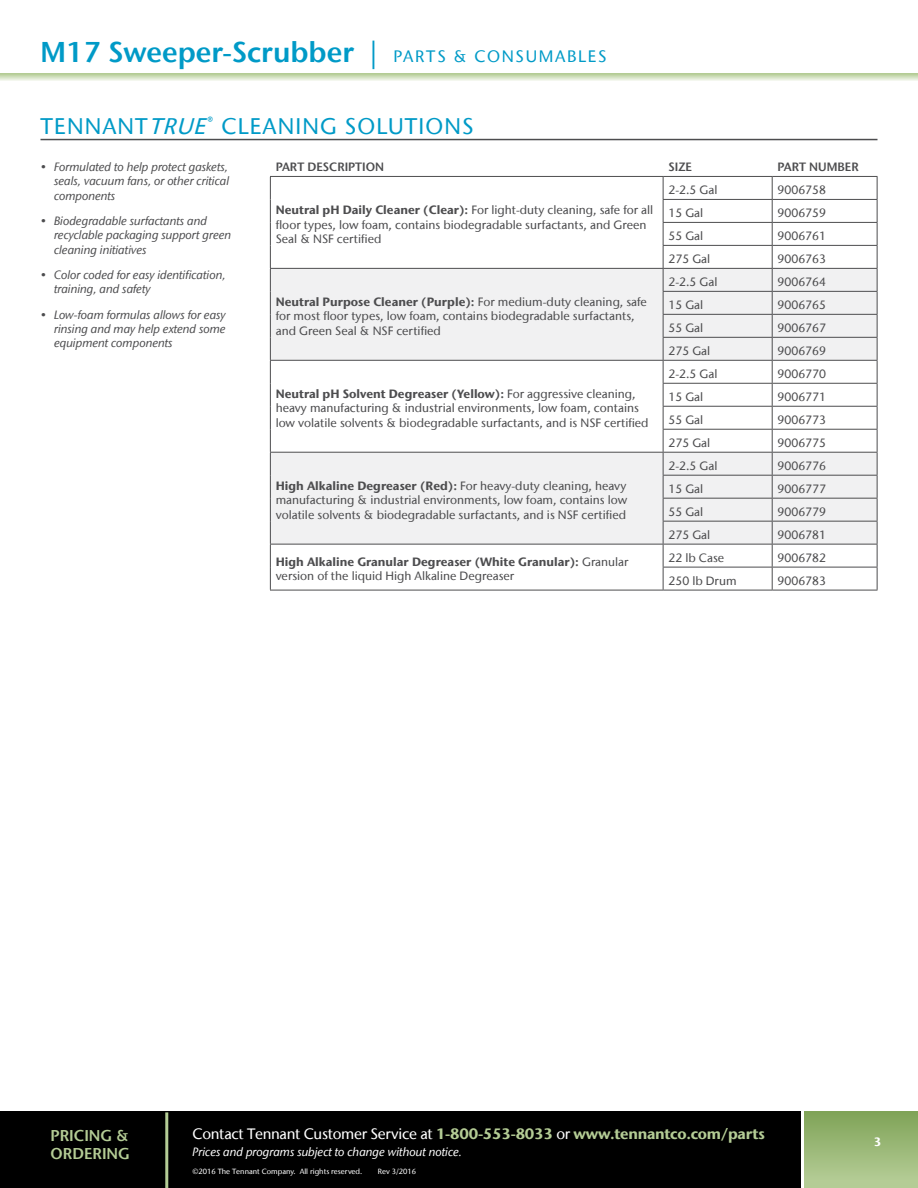
<style>
.page{position:relative;width:918px;height:1188px;background:#fff}
.page>*{position:absolute;margin:0;border:0;box-sizing:border-box;transform-origin:0 0}
.t1{font:600 28.5px "Stone Sans IIITC Com";color:#009ac7}
.t2{font:500 22.5px "Stone Sans IIITC Com";letter-spacing:.05em;color:#009ac7}
.t3{font:600 15.6px/18px "Stone Sans IIITC Com";color:#b4cc95}
.t4{font:700 15px "Stone Sans IIITC Com";letter-spacing:-.02em;color:#b4cc95}
.t5{font:500 12px/14.4px "Stone Sans IIITC Com";color:#4d4d4f}
.t6{font:italic 500 12px/14.4px "Stone Sans IIITC Com";color:#4d4d4f;text-align:justify}
.t7{font:italic 500 12px "Stone Sans IIITC Com";color:#fff}
.t8{font:600 12px "Stone Sans IIITC Com";color:#4d4d4f}
.t9{font:700 12px "Stone Sans IIITC Com";color:#fff}
.t10{font:500 7.5px "Stone Sans IIITC Com";color:#fff}
.s1{font-weight:500}
.s2{font-weight:500;font-size:16.5px}
.s3{font-style:italic}
.s4{font-weight:700}
.s5{font-weight:500;color:#fff}
</style>
<div class="page">
<svg style="left:0;top:73px;width:918px;height:8px;background:#d2e0bf"></svg>
<div style="left:0;top:1111px;width:803px;height:77px;background:#000"></div>
<div style="left:803px;top:1111px;width:115px;height:77px;background:#b4cc95"></div>
<div style="left:803px;top:1111px;width:115px;height:68px;background:linear-gradient(to bottom,#7fa356,#b2ca93)"></div>
<hr style="left:165px;top:1112px;width:3px;height:76px;background:#b4cc95">
<hr style="left:801px;top:1103px;width:3px;height:85px;background:#fff">
<svg style="left:271px;top:269px;width:606px;height:275px;fill:#f1f1f2"></svg>
<hr style="left:270px;top:176px;width:393px;height:1px;background:#4d4d4f">
<hr style="left:663px;top:176px;width:109px;height:1px;background:#4d4d4f">
<hr style="left:772px;top:176px;width:105px;height:1px;background:#4d4d4f">
<hr style="left:663px;top:199px;width:109px;height:1px;background:#4d4d4f">
<hr style="left:772px;top:199px;width:105px;height:1px;background:#4d4d4f">
<hr style="left:663px;top:222px;width:109px;height:1px;background:#4d4d4f">
<hr style="left:772px;top:222px;width:105px;height:1px;background:#4d4d4f">
<hr style="left:663px;top:245px;width:109px;height:1px;background:#4d4d4f">
<hr style="left:772px;top:245px;width:105px;height:1px;background:#4d4d4f">
<hr style="left:270px;top:268px;width:393px;height:1px;background:#4d4d4f">
<hr style="left:663px;top:268px;width:109px;height:1px;background:#4d4d4f">
<hr style="left:772px;top:268px;width:105px;height:1px;background:#4d4d4f">
<hr style="left:663px;top:291px;width:109px;height:1px;background:#4d4d4f">
<hr style="left:772px;top:291px;width:105px;height:1px;background:#4d4d4f">
<hr style="left:663px;top:314px;width:109px;height:1px;background:#4d4d4f">
<hr style="left:772px;top:314px;width:105px;height:1px;background:#4d4d4f">
<hr style="left:663px;top:337px;width:109px;height:1px;background:#4d4d4f">
<hr style="left:772px;top:337px;width:105px;height:1px;background:#4d4d4f">
<hr style="left:270px;top:360px;width:393px;height:1px;background:#4d4d4f">
<hr style="left:663px;top:360px;width:109px;height:1px;background:#4d4d4f">
<hr style="left:772px;top:360px;width:105px;height:1px;background:#4d4d4f">
<hr style="left:663px;top:383px;width:109px;height:1px;background:#4d4d4f">
<hr style="left:772px;top:383px;width:105px;height:1px;background:#4d4d4f">
<hr style="left:663px;top:406px;width:109px;height:1px;background:#4d4d4f">
<hr style="left:772px;top:406px;width:105px;height:1px;background:#4d4d4f">
<hr style="left:663px;top:429px;width:109px;height:1px;background:#4d4d4f">
<hr style="left:772px;top:429px;width:105px;height:1px;background:#4d4d4f">
<hr style="left:270px;top:452px;width:393px;height:1px;background:#4d4d4f">
<hr style="left:663px;top:452px;width:109px;height:1px;background:#4d4d4f">
<hr style="left:772px;top:452px;width:105px;height:1px;background:#4d4d4f">
<hr style="left:663px;top:475px;width:109px;height:1px;background:#4d4d4f">
<hr style="left:772px;top:475px;width:105px;height:1px;background:#4d4d4f">
<hr style="left:663px;top:498px;width:109px;height:1px;background:#4d4d4f">
<hr style="left:772px;top:498px;width:105px;height:1px;background:#4d4d4f">
<hr style="left:663px;top:521px;width:109px;height:1px;background:#4d4d4f">
<hr style="left:772px;top:521px;width:105px;height:1px;background:#4d4d4f">
<hr style="left:270px;top:544px;width:393px;height:1px;background:#4d4d4f">
<hr style="left:663px;top:544px;width:109px;height:1px;background:#4d4d4f">
<hr style="left:772px;top:544px;width:105px;height:1px;background:#4d4d4f">
<svg style="left:270px;top:177px;width:1px;height:413px"></svg>
<hr style="left:663px;top:567px;width:109px;height:1px;background:#4d4d4f">
<svg style="left:663px;top:177px;width:1px;height:413px"></svg>
<hr style="left:772px;top:567px;width:105px;height:1px;background:#4d4d4f">
<svg style="left:772px;top:177px;width:1px;height:413px"></svg>
<svg style="left:877px;top:177px;width:1px;height:413px"></svg>
<hr style="left:270px;top:590px;width:393px;height:1px;background:#4d4d4f">
<hr style="left:663px;top:590px;width:109px;height:1px;background:#4d4d4f">
<hr style="left:772px;top:590px;width:105px;height:1px;background:#4d4d4f">
<hr style="left:40px;top:139px;width:838px;height:1px;background:#4d4d4f">
<h1 class="t1" style="left:40px;top:34px;width:568px">M17 Sweeper-Scrubber <span class="s1">|</span> <span class="s2">PARTS &amp; CONSUMABLES</span></h1>
<h2 class="t2" style="left:40px;top:112px;width:435px">TENNANT<span class="s3">TRUE</span><sup>®</sup> CLEANING SOLUTIONS</h2>
<p class="t6" style="left:54px;top:160px;width:177px;text-indent:-14px">• Formulated to help protect gaskets, seals, vacuum fans, or other critical components</p>
<p class="t6" style="left:54px;top:214px;width:179px;text-align:left;text-indent:-14px">• Biodegradable surfactants and recyclable packaging support green cleaning initiatives</p>
<p class="t6" style="left:54px;top:268px;width:173px;text-indent:-14px">• Color coded for easy identification, training, and safety</p>
<p class="t6" style="left:54px;top:307px;width:173px;text-indent:-14px">• Low-foam formulas allows for easy rinsing and may help extend some equipment components</p>
<p class="t8" style="left:276px;top:159px;width:110px">PART DESCRIPTION</p>
<p class="t8" style="left:669px;top:159px;width:25px">SIZE</p>
<p class="t8" style="left:778px;top:159px;width:83px">PART NUMBER</p>
<p class="t5" style="left:276px;top:203px;width:379px"><span class="s4">Neutral pH Daily Cleaner (Clear):</span> For light-duty cleaning, safe for all floor types, low foam, contains biodegradable surfactants, and Green<br>Seal &amp; NSF certified</p>
<p class="t5" style="left:669px;top:183px;width:50px">2-2.5 Gal</p>
<p class="t5" style="left:778px;top:183px;width:50px">9006758</p>
<p class="t5" style="left:669px;top:205px;width:36px">15 Gal</p>
<p class="t5" style="left:778px;top:205px;width:50px">9006759</p>
<p class="t5" style="left:669px;top:228px;width:36px">55 Gal</p>
<p class="t5" style="left:778px;top:228px;width:50px">9006761</p>
<p class="t5" style="left:669px;top:251px;width:43px">275 Gal</p>
<p class="t5" style="left:778px;top:251px;width:50px">9006763</p>
<p class="t5" style="left:669px;top:274px;width:50px">2-2.5 Gal</p>
<p class="t5" style="left:778px;top:274px;width:50px">9006764</p>
<p class="t5" style="left:669px;top:297px;width:36px">15 Gal</p>
<p class="t5" style="left:778px;top:297px;width:50px">9006765</p>
<p class="t5" style="left:669px;top:320px;width:36px">55 Gal</p>
<p class="t5" style="left:778px;top:320px;width:50px">9006767</p>
<p class="t5" style="left:669px;top:343px;width:43px">275 Gal</p>
<p class="t5" style="left:778px;top:343px;width:50px">9006769</p>
<p class="t5" style="left:276px;top:294px;width:373px"><span class="s4">Neutral Purpose Cleaner (Purple):</span> For medium-duty cleaning, safe for most floor types, low foam, contains biodegradable surfactants, and Green Seal &amp; NSF certified</p>
<p class="t5" style="left:276px;top:386px;width:374px"><span class="s4">Neutral pH Solvent Degreaser (Yellow):</span> For aggressive cleaning, heavy manufacturing &amp; industrial environments, low foam, contains low volatile solvents &amp; biodegradable surfactants, and is NSF certified</p>
<p class="t5" style="left:276px;top:478px;width:353px;text-align:justify"><span class="s4">High Alkaline Degreaser (Red):</span> For heavy-duty cleaning, heavy manufacturing &amp; industrial environments, low foam, contains low volatile solvents &amp; biodegradable surfactants, and is NSF certified</p>
<p class="t5" style="left:669px;top:366px;width:50px">2-2.5 Gal</p>
<p class="t5" style="left:778px;top:366px;width:50px">9006770</p>
<p class="t5" style="left:669px;top:389px;width:36px">15 Gal</p>
<p class="t5" style="left:778px;top:389px;width:50px">9006771</p>
<p class="t5" style="left:669px;top:412px;width:36px">55 Gal</p>
<p class="t5" style="left:778px;top:412px;width:50px">9006773</p>
<p class="t5" style="left:669px;top:435px;width:43px">275 Gal</p>
<p class="t5" style="left:778px;top:435px;width:50px">9006775</p>
<p class="t5" style="left:669px;top:458px;width:50px">2-2.5 Gal</p>
<p class="t5" style="left:778px;top:458px;width:50px">9006776</p>
<p class="t5" style="left:669px;top:481px;width:36px">15 Gal</p>
<p class="t5" style="left:778px;top:481px;width:50px">9006777</p>
<p class="t5" style="left:669px;top:504px;width:36px">55 Gal</p>
<p class="t5" style="left:778px;top:504px;width:50px">9006779</p>
<p class="t5" style="left:669px;top:527px;width:43px">275 Gal</p>
<p class="t5" style="left:778px;top:527px;width:50px">9006781</p>
<p class="t5" style="left:276px;top:555px;width:354px"><span class="s4">High Alkaline Granular Degreaser (White Granular):</span> Granular version of the liquid High Alkaline Degreaser</p>
<p class="t5" style="left:669px;top:550px;width:57px">22 lb Case</p>
<p class="t5" style="left:778px;top:550px;width:50px">9006782</p>
<p class="t5" style="left:669px;top:573px;width:70px">250 lb Drum</p>
<p class="t5" style="left:778px;top:573px;width:50px">9006783</p>
<p class="t4" style="left:192px;top:1124px;width:574px"><span class="s5">Contact Tennant Customer Service at</span> 1-800-553-8033 <span class="s5">or</span> www.tennantco.com/parts</p>
<p class="t7" style="left:192px;top:1145px;width:271px">Prices and programs subject to change without notice.</p>
<p class="t10" style="left:192px;top:1167px;width:171px">©2016 The Tennant Company. All rights reserved.</p>
<p class="t10" style="left:378px;top:1167px;width:40px">Rev 3/2016</p>
<h3 class="t3" style="left:51px;top:1126px;width:81px">PRICING &amp;<br>ORDERING</h3>
<p class="t9" style="left:874px;top:1134px;width:9px">3</p>
</div>
